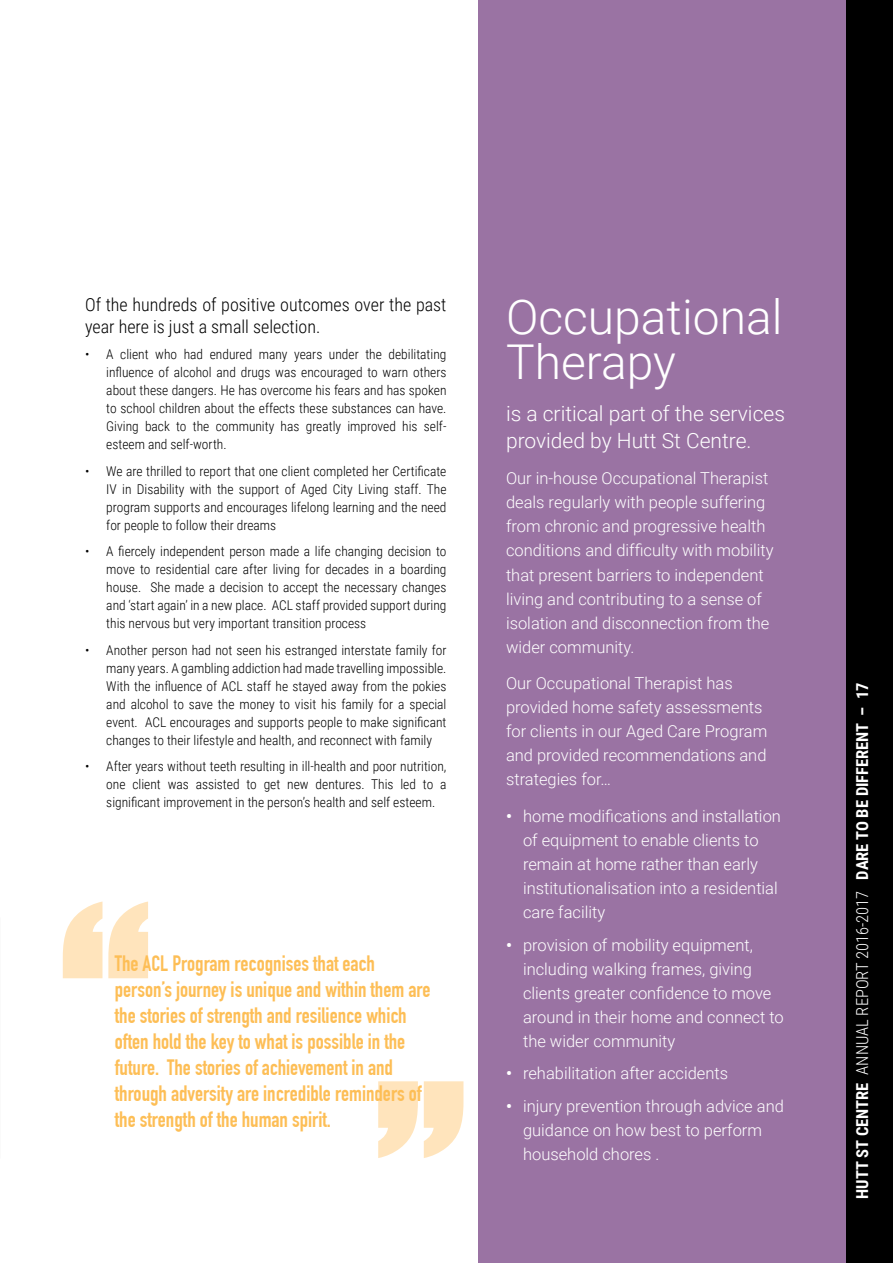
<style>
.page{position:relative;width:893px;height:1263px;background:#fff}
.page>*{position:absolute;margin:0;border:0;box-sizing:border-box;transform-origin:0 0}
.t1{font:300 48px/45px "Roboto";color:#fff}
.t2{font:700 21.75px/26.1px "DIN Condensed";color:#fdbe56}
.t3{font:300 21px/27px "Roboto";color:#fff}
.t4{font:300 18px/21.6px "Roboto Condensed";color:#000}
.t5{font:300 16.5px/24px "Roboto";color:#fff}
.t6{font:700 16.5px "Roboto Condensed";color:#fff}
.t7{font:300 13.5px/18px "Roboto Condensed";color:#000;text-align:justify}
.s1{font-weight:700}
.s2{font-weight:300}
</style>
<div class="page">
<div style="left:478px;top:0;width:415px;height:1263px;background:#9a73a3"></div>
<svg style="left:63px;top:901px;width:85px;height:77px"></svg>
<svg style="left:378px;top:1081px;width:85px;height:77px"></svg>
<div style="left:846px;top:0;width:47px;height:1263px;background:#000"></div>
<h3 class="t4" style="left:85px;top:293px;width:363px">Of the hundreds of positive outcomes over the past year here is just a small selection.</h3>
<p class="t7" style="left:106px;top:345px;width:342px;text-indent:-21px">• A client who had endured many years under the debilitating influence of alcohol and drugs was encouraged to warn others about these dangers. He has overcome his fears and has spoken to school children about the effects these substances can have.<br>Giving back to the community has greatly improved his self&shy;esteem and self-worth.</p>
<p class="t7" style="left:106px;top:461px;width:342px;text-indent:-21px">• We are thrilled to report that one client completed her Certificate IV in Disability with the support of Aged City Living staff. The program supports and encourages lifelong learning and the need for people to follow their dreams</p>
<p class="t7" style="left:106px;top:542px;width:342px;text-indent:-21px">• A fiercely independent person made a life changing decision to move to residential care after living for decades in a boarding house. She made a decision to accept the necessary changes and ‘start again’ in a new place. ACL staff provided support during this nervous but very important transition process</p>
<p class="t7" style="left:106px;top:640px;width:342px;text-indent:-21px">• Another person had not seen his estranged interstate family for many years. A gambling addiction had made travelling impossible.<br>With the influence of ACL staff he stayed away from the pokies and alcohol to save the money to visit his family for a special event. ACL encourages and supports people to make significant changes to their lifestyle and health, and reconnect with family</p>
<p class="t7" style="left:106px;top:757px;width:342px;text-indent:-21px">• After years without teeth resulting in ill-health and poor nutrition, one client was assisted to get new dentures. This led to a significant improvement in the person’s health and self esteem.</p>
<p class="t2" style="left:115px;top:950px;width:317px">The ACL Program recognises that each person’s journey is unique and within them are the stories of strength and resilience which often hold the key to what is possible in the future. The stories of achievement in and through adversity are incredible reminders of the strength of the human spirit.</p>
<h1 class="t1" style="left:506px;top:292px;width:278px">Occupational<br>Therapy</h1>
<h3 class="t3" style="left:506px;top:399px;width:280px">is a critical part of the services provided by Hutt St Centre.</h3>
<p class="t5" style="left:506px;top:466px;width:269px">Our in-house Occupational Therapist deals regularly with people suffering from chronic and progressive health conditions and difficulty with mobility that present barriers to independent living and contributing to a sense of isolation and disconnection from the wider community.</p>
<p class="t5" style="left:506px;top:671px;width:263px">Our Occupational Therapist has provided home safety assessments for clients in our Aged Care Program and provided recommendations and strategies for…</p>
<p class="t5" style="left:523px;top:804px;width:259px;text-indent:-17px"><span class="s1">•</span> home modifications and installation of equipment to enable clients to remain at home rather than early institutionalisation into a residential care facility</p>
<p class="t5" style="left:523px;top:932px;width:262px;text-indent:-17px"><span class="s1">•</span> provision of mobility equipment, including walking frames, giving clients greater confidence to move around in their home and connect to the wider community</p>
<p class="t5" style="left:506px;top:1061px;width:224px"><span class="s1">•</span> rehabilitation after accidents</p>
<p class="t5" style="left:523px;top:1093px;width:262px;text-indent:-17px"><span class="s1">•</span> injury prevention through advice and guidance on how best to perform household chores .</p>
<p class="t6" style="left:851px;top:1199px;width:518px;rotate:-90deg">HUTT ST CENTRE <span class="s2">ANNUAL REPORT 2016-2017</span> DARE TO BE DIFFERENT – 17</p>
</div>
